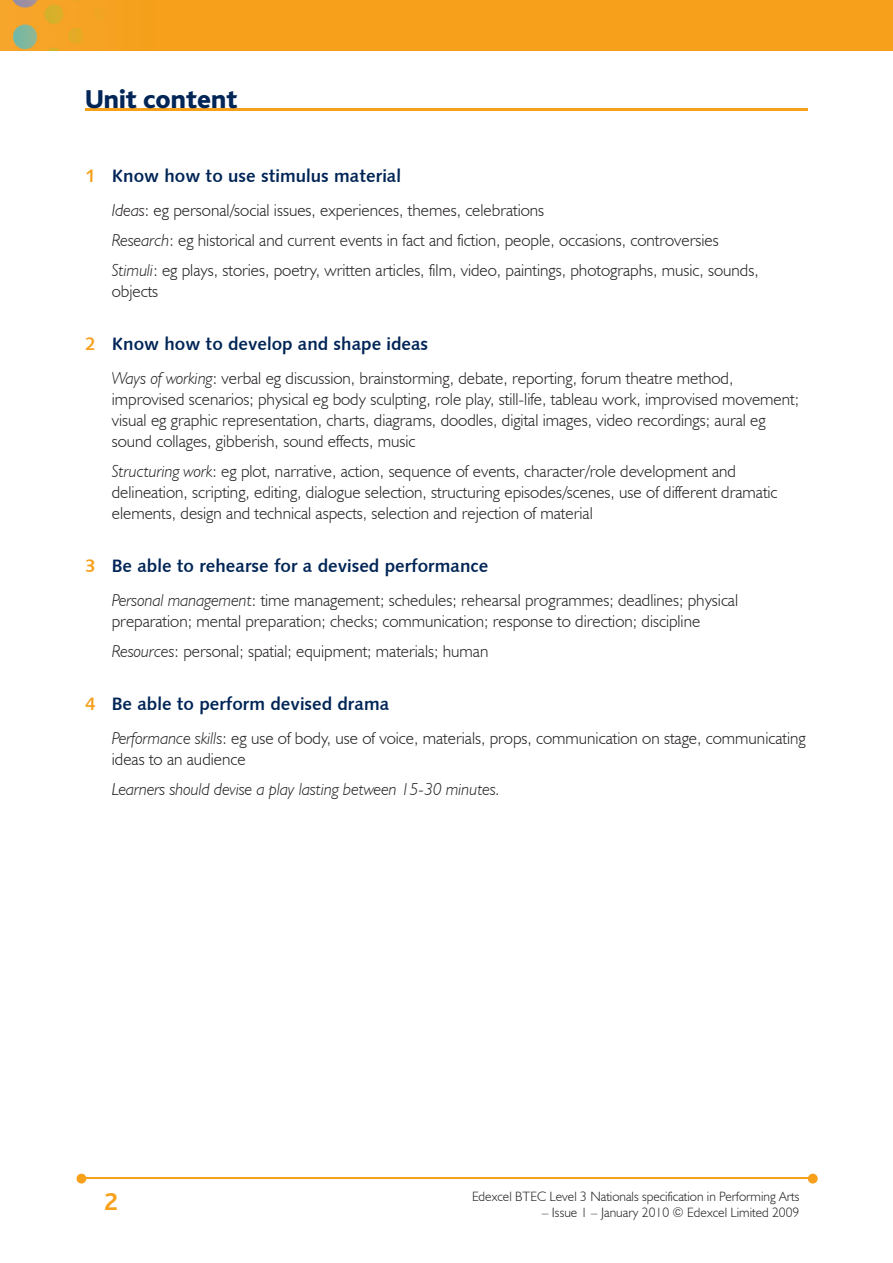
<style>
.page{position:relative;width:893px;height:1263px;background:#fff}
.page>*{position:absolute;margin:0;border:0;box-sizing:border-box;transform-origin:0 0}
.t1{font:800 27px "Bliss";color:#002556}
.t2{font:700 25.5px "Bliss";color:#f6a01b}
.t3{font:18px "Humanist 531 BT Bold A";color:#002556}
.t4{font:300 17.25px/21px "Humanist 521 BT";color:#231f20}
.t5{font:italic 300 17.25px "Humanist 521 BT";color:#231f20}
.t6{font:300 13.5px "Humanist 521 BT";color:#231f20}
.s1{color:#f6a01b}
.s2{font-style:italic}
</style>
<div class="page">
<img style="left:0;top:0;width:893px;height:51px">
<hr style="left:82px;top:1178px;width:728px;height:1px;background:#f6a01b">
<svg style="left:808px;top:1174px;width:10px;height:9px"></svg>
<svg style="left:77px;top:1174px;width:9px;height:9px"></svg>
<hr style="left:85px;top:108px;width:723px;height:2px;background:#f6a01b">
<h1 class="t1" style="left:85px;top:85px;width:154px">Unit content</h1>
<p class="t3" style="left:85px;top:164px;width:317px"><span class="s1">1</span> Know how to use stimulus material</p>
<p class="t4" style="left:112px;top:195px;width:648px;line-height:30px"><span class="s2">Ideas</span>: eg personal/social issues, experiences, themes, celebrations<br><span class="s2">Research</span>: eg historical and current events in fact and fiction, people, occasions, controversies<br><span class="s2">Stimuli</span>: eg plays, stories, poetry, written articles, film, video, paintings, photographs, music, sounds,</p>
<p class="t4" style="left:112px;top:280px;width:48px">objects</p>
<p class="t3" style="left:85px;top:332px;width:345px"><span class="s1">2</span> Know how to develop and shape ideas</p>
<p class="t4" style="left:112px;top:367px;width:689px"><span class="s2">Ways of working</span>: verbal eg discussion, brainstorming, debate, reporting, forum theatre method, improvised scenarios; physical eg body sculpting, role play, still-life, tableau work, improvised movement; visual eg graphic representation, charts, diagrams, doodles, digital images, video recordings; aural eg sound collages, gibberish, sound effects, music</p>
<p class="t4" style="left:112px;top:460px;width:667px"><span class="s2">Structuring work</span>: eg plot, narrative, action, sequence of events, character/role development and delineation, scripting, editing, dialogue selection, structuring episodes/scenes, use of different dramatic elements, design and technical aspects, selection and rejection of material</p>
<p class="t3" style="left:85px;top:554px;width:405px"><span class="s1">3</span> Be able to rehearse for a devised performance</p>
<p class="t4" style="left:112px;top:589px;width:628px"><span class="s2">Personal management</span>: time management; schedules; rehearsal programmes; deadlines; physical preparation; mental preparation; checks; communication; response to direction; discipline</p>
<p class="t4" style="left:112px;top:640px;width:378px"><span class="s2">Resources</span>: personal; spatial; equipment; materials; human</p>
<p class="t3" style="left:85px;top:692px;width:306px"><span class="s1">4</span> Be able to perform devised drama</p>
<p class="t4" style="left:112px;top:727px;width:695px"><span class="s2">Performance skills</span>: eg use of body, use of voice, materials, props, communication on stage, communicating ideas to an audience</p>
<p class="t5" style="left:112px;top:779px;width:390px">Learners should devise a play lasting between 15-30 minutes.</p>
<h2 class="t2" style="left:104px;top:1189px;width:15px">2</h2>
<p class="t6" style="left:472px;top:1188px;width:329px">Edexcel BTEC Level 3 Nationals specification in Performing Arts</p>
<p class="t6" style="left:542px;top:1204px;width:259px">– Issue 1 – January 2010 © Edexcel Limited 2009</p>
</div>
